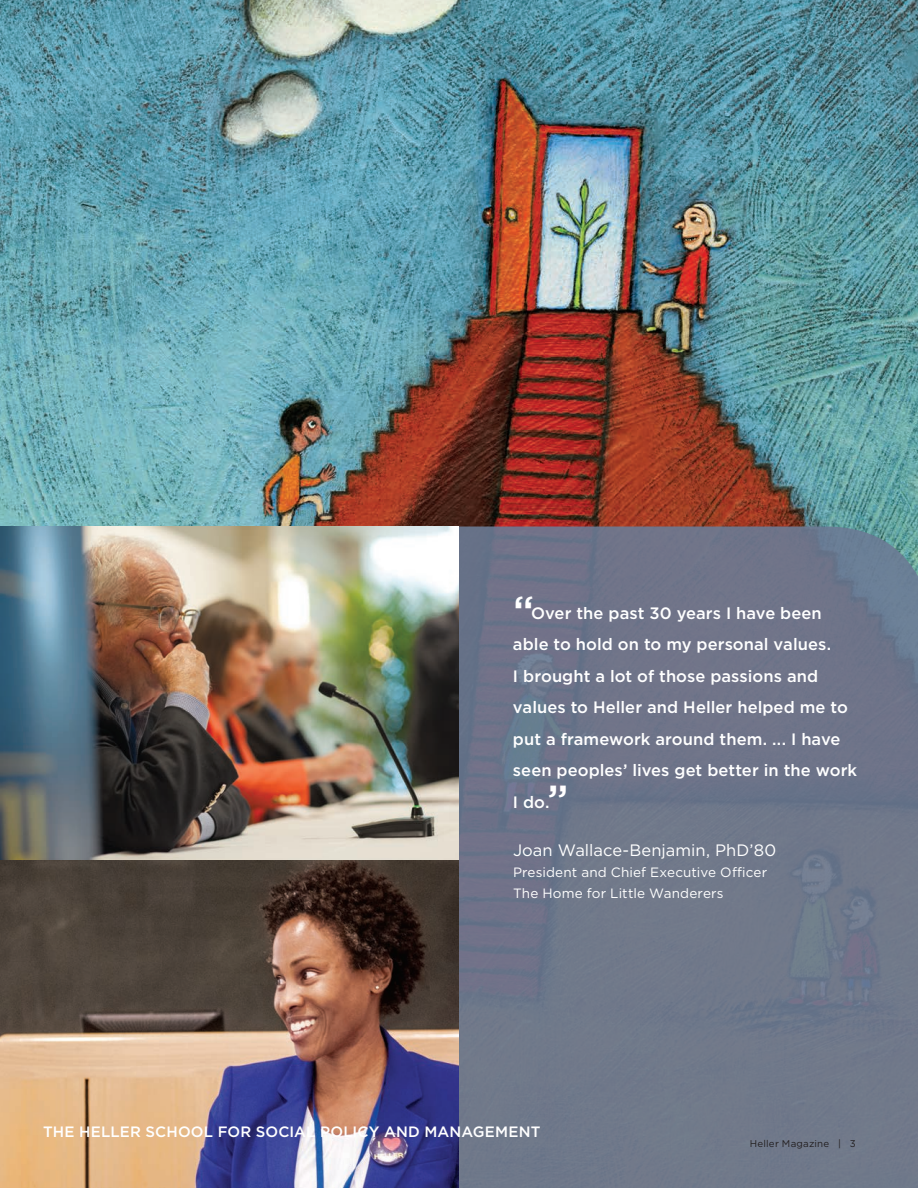
<style>
.page{position:relative;width:918px;height:1188px;background:#fff}
.page>*{position:absolute;margin:0;border:0;box-sizing:border-box;transform-origin:0 0}
.t1{font:500 42px "Gotham";color:#fff}
.t2{font:500 16.5px/31.5px "Gotham";letter-spacing:.005em;color:#fff}
.t3{font:16.5px "Gotham";color:#fff}
.t4{font:500 15px "Gotham";letter-spacing:.01em;color:#fff}
.t5{font:13.5px "Gotham";letter-spacing:.01em;color:#fff}
.t6{font:9.75px "Gotham";letter-spacing:.025em;color:#231f20}
</style>
<div class="page">
<img style="left:0;top:0;width:918px;height:526px">
<img style="left:0;top:526px;width:459px;height:334px">
<svg style="left:0;top:860px;width:459px;height:328px;background:#7a6561"></svg>
<svg style="left:459px;top:526px;width:459px;height:662px;background:#6e7689"></svg>
<p class="t1" style="left:513px;top:584px;width:23px">“</p>
<p class="t2" style="left:513px;top:597px;width:346px;text-indent:18px">Over the past 30 years I have been able to hold on to my personal values.<br>I brought a lot of those passions and values to Heller and Heller helped me to put a framework around them. ... I have seen peoples’ lives get better in the work<br>I do.</p>
<p class="t1" style="left:547px;top:773px;width:23px">”</p>
<p class="t3" style="left:513px;top:840px;width:265px">Joan Wallace-Benjamin, PhD’80</p>
<p class="t5" style="left:513px;top:864px;width:256px">President and Chief Executive Officer</p>
<p class="t5" style="left:513px;top:885px;width:212px">The Home for Little Wanderers</p>
<p class="t4" style="left:43px;top:1122px;width:499px">THE HELLER SCHOOL FOR SOCIAL POLICY AND MANAGEMENT</p>
<p class="t6" style="left:750px;top:1137px;width:108px">Heller Magazine | 3</p>
</div>
